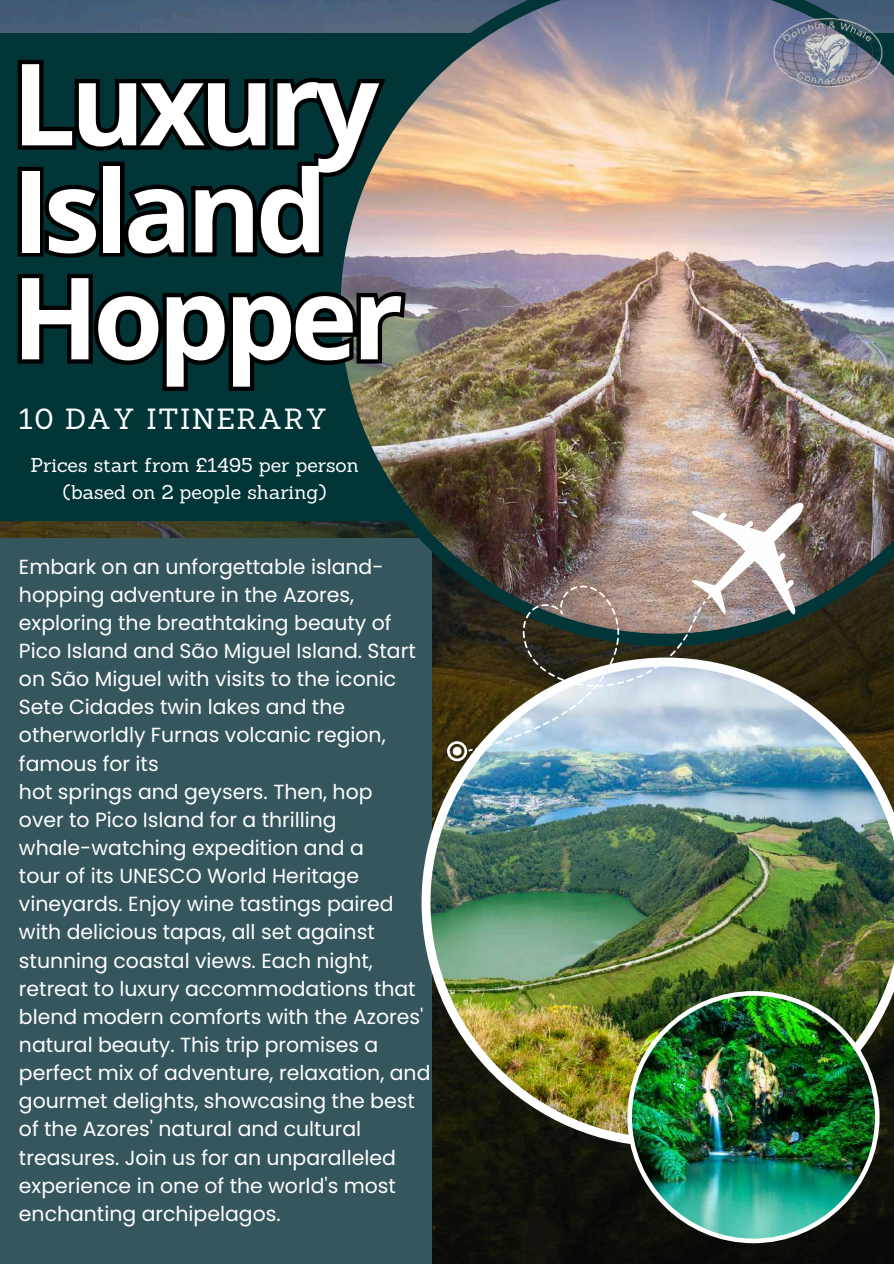
<style>
.page{position:relative;width:894px;height:1264px;background:#fff}
.page>*{position:absolute;margin:0;border:0;box-sizing:border-box;transform-origin:0 0}
.t1{font:700 113.7px/106.9px "Open Sans";letter-spacing:-.05em;color:#fff}
.t2{font:28.5px "Sanchez";letter-spacing:.05em;color:#fff}
.t3{font:20.4px/28.2px "Poppins";color:#fff}
.t4{font:19.5px/27px "Sanchez";color:#fff;text-align:center}
</style>
<div class="page">
<img style="left:0;top:0;width:893px;height:1263px">
<div style="left:0;top:33px;width:893px;height:488px;background:#013537"></div>
<div style="left:0;top:539px;width:431px;height:724px;background:#35565c"></div>
<img style="left:328px;top:0;width:565px;height:646px">
<img style="left:773px;top:13px;width:109px;height:76px">
<svg style="left:17px;top:56px;width:374px;height:127px"></svg>
<svg style="left:17px;top:157px;width:310px;height:101px"></svg>
<svg style="left:17px;top:269px;width:393px;height:126px"></svg>
<img style="left:421px;top:657px;width:472px;height:489px">
<img style="left:447px;top:502px;width:356px;height:259px">
<img style="left:627px;top:991px;width:252px;height:252px">
<h1 class="t1" style="left:12px;top:48px;width:393px">Luxury<br>Island<br>Hopper</h1>
<h2 class="t2" style="left:19px;top:400px;width:309px">10 DAY ITINERARY</h2>
<p class="t4" style="left:30px;top:451px;width:330px">Prices start from £1495 per person (based on 2 people sharing)</p>
<p class="t3" style="left:19px;top:552px;width:413px">Embark on an unforgettable island&shy;hopping adventure in the Azores, exploring the breathtaking beauty of Pico Island and São Miguel Island. Start on São Miguel with visits to the iconic Sete Cidades twin lakes and the otherworldly Furnas volcanic region, famous for its<br>hot springs and geysers. Then, hop<br>over to Pico Island for a thrilling whale-watching expedition and a<br>tour of its UNESCO World Heritage vineyards. Enjoy wine tastings paired with delicious tapas, all set against stunning coastal views. Each night, retreat to luxury accommodations that blend modern comforts with the Azores' natural beauty. This trip promises a perfect mix of adventure, relaxation, and gourmet delights, showcasing the best of the Azores' natural and cultural treasures. Join us for an unparalleled experience in one of the world's most enchanting archipelagos.</p>
</div>
